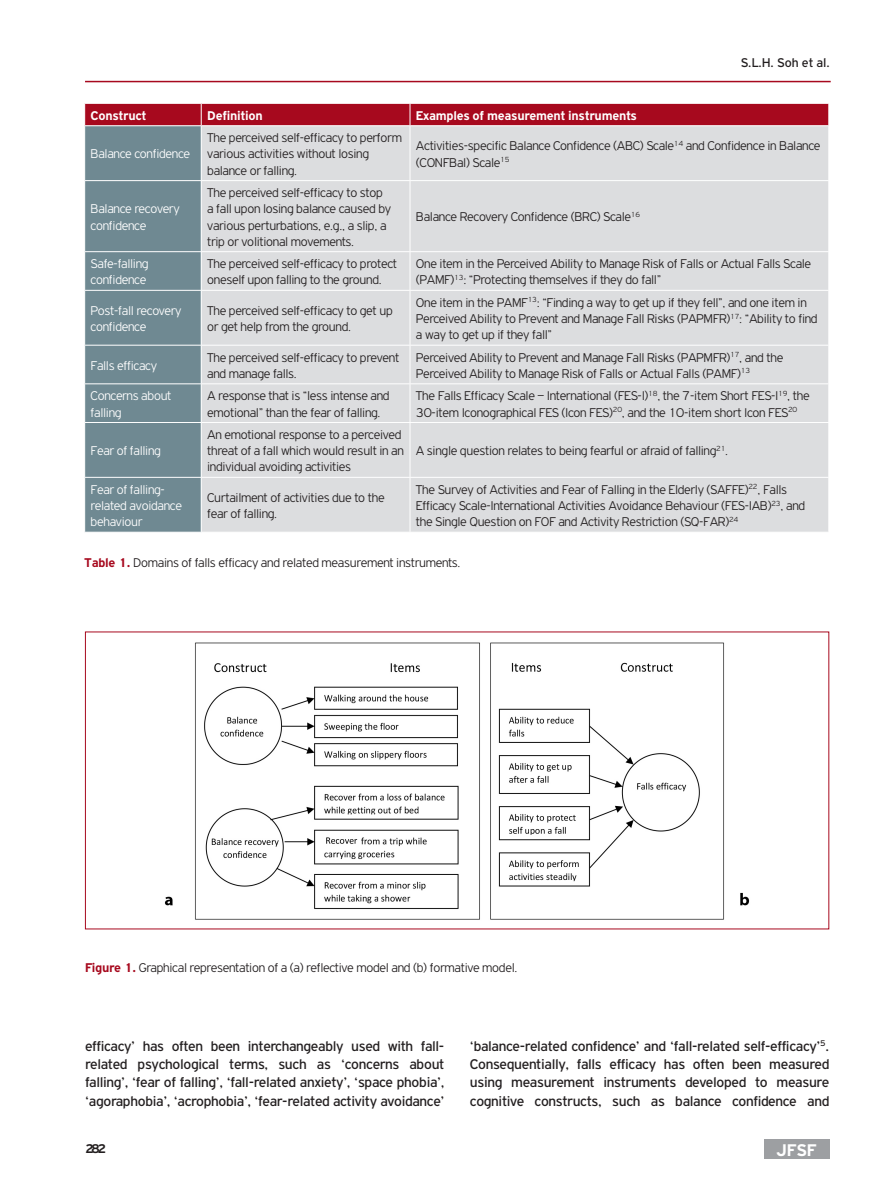
<style>
.page{position:relative;width:893px;height:1191px;background:#fff}
.page>*{position:absolute;margin:0;border:0;box-sizing:border-box;transform-origin:0 0}
.t1{font:700 18px "PF Highway Gothic";color:#fff}
.t2{font:15px/18.5px "PF Highway Gothic";letter-spacing:-.02em;color:#231f20;text-align:justify}
.LEGEND{font:300 13.5px/16.2px "PF Highway Gothic";letter-spacing:-.02em;color:#231f20}
.LEGEND-2{font:300 13.5px/16.2px "PF Highway Gothic";letter-spacing:-.02em;color:#fff}
.LEGEND-3{font:700 13.5px "PF Highway Gothic";letter-spacing:-.02em;color:#fff}
.t3{font:13.5px "PF Highway Gothic";color:#231f20}
.t4{font:700 13.5px "PF Highway Gothic";color:#231f20}
.s1{font-weight:700;color:#a7091e}
</style>
<div class="page">
<div style="left:764px;top:1139px;width:65px;height:19px;background:#9d9fa2"></div>
<hr style="left:85px;top:81px;width:746px;height:1px;background:#a7091e">
<div style="left:85px;top:126px;width:116px;height:406px;background:#6f8992"></div>
<div style="left:202px;top:126px;width:626px;height:406px;background:#dcdddf"></div>
<div style="left:84px;top:103px;width:745px;height:22px;background:#a7091e"></div>
<hr style="left:410px;top:126px;width:1px;height:54px;background:#fff">
<hr style="left:84px;top:180px;width:117px;height:1px;background:#fff">
<hr style="left:201px;top:180px;width:209px;height:1px;background:#fff">
<hr style="left:410px;top:180px;width:419px;height:1px;background:#fff">
<hr style="left:410px;top:181px;width:1px;height:70px;background:#fff">
<hr style="left:84px;top:251px;width:117px;height:1px;background:#fff">
<hr style="left:201px;top:251px;width:209px;height:1px;background:#fff">
<hr style="left:410px;top:251px;width:419px;height:1px;background:#fff">
<hr style="left:410px;top:252px;width:1px;height:38px;background:#fff">
<hr style="left:84px;top:290px;width:117px;height:1px;background:#fff">
<hr style="left:201px;top:290px;width:209px;height:1px;background:#fff">
<hr style="left:410px;top:290px;width:419px;height:1px;background:#fff">
<hr style="left:410px;top:291px;width:1px;height:54px;background:#fff">
<hr style="left:84px;top:345px;width:117px;height:1px;background:#fff">
<hr style="left:201px;top:345px;width:209px;height:1px;background:#fff">
<hr style="left:410px;top:345px;width:419px;height:1px;background:#fff">
<hr style="left:410px;top:345px;width:1px;height:38px;background:#fff">
<hr style="left:84px;top:383px;width:117px;height:1px;background:#fff">
<hr style="left:201px;top:383px;width:209px;height:1px;background:#fff">
<hr style="left:410px;top:383px;width:419px;height:1px;background:#fff">
<hr style="left:410px;top:384px;width:1px;height:38px;background:#fff">
<hr style="left:84px;top:422px;width:117px;height:1px;background:#fff">
<hr style="left:201px;top:422px;width:209px;height:1px;background:#fff">
<hr style="left:410px;top:422px;width:419px;height:1px;background:#fff">
<hr style="left:410px;top:423px;width:1px;height:54px;background:#fff">
<hr style="left:84px;top:477px;width:117px;height:1px;background:#fff">
<hr style="left:201px;top:477px;width:209px;height:1px;background:#fff">
<hr style="left:410px;top:477px;width:419px;height:1px;background:#fff">
<hr style="left:410px;top:478px;width:1px;height:54px;background:#fff">
<img style="left:165px;top:642px;width:584px;height:278px">
<p class="t3" style="left:741px;top:56px;width:91px">S.L.H. Soh et al.</p>
<p class="LEGEND-3" style="left:91px;top:108px;width:57px">Construct</p>
<p class="LEGEND-3" style="left:207px;top:108px;width:57px">Definition</p>
<p class="LEGEND-3" style="left:416px;top:108px;width:222px">Examples of measurement instruments</p>
<p class="LEGEND-2" style="left:91px;top:146px;width:101px">Balance confidence</p>
<p class="LEGEND" style="left:207px;top:130px;width:196px">The perceived self-efficacy to perform various activities without losing balance or falling.</p>
<p class="LEGEND" style="left:416px;top:138px;width:406px">Activities-specific Balance Confidence (ABC) Scale<sup>14</sup> and Confidence in Balance (CONFBal) Scale<sup>15</sup></p>
<p class="LEGEND-2" style="left:91px;top:201px;width:91px">Balance recovery confidence</p>
<p class="LEGEND" style="left:207px;top:184px;width:186px">The perceived self-efficacy to stop a fall upon losing balance caused by various perturbations, e.g., a slip, a trip or volitional movements.</p>
<p class="LEGEND" style="left:416px;top:209px;width:226px">Balance Recovery Confidence (BRC) Scale<sup>16</sup></p>
<p class="LEGEND-2" style="left:91px;top:256px;width:59px">Safe-falling confidence</p>
<p class="LEGEND" style="left:207px;top:256px;width:191px">The perceived self-efficacy to protect oneself upon falling to the ground.</p>
<p class="LEGEND" style="left:416px;top:256px;width:397px">One item in the Perceived Ability to Manage Risk of Falls or Actual Falls Scale (PAMF)<sup>13</sup>: “Protecting themselves if they do fall”</p>
<p class="LEGEND-2" style="left:91px;top:302px;width:93px">Post-fall recovery confidence</p>
<p class="LEGEND" style="left:207px;top:302px;width:187px">The perceived self-efficacy to get up or get help from the ground.</p>
<p class="LEGEND" style="left:416px;top:294px;width:403px">One item in the PAMF<sup>13</sup>: “Finding a way to get up if they fell”, and one item in<br>Perceived Ability to Prevent and Manage Fall Risks (PAPMFR)<sup>17</sup>: “Ability to find a way to get up if they fall”</p>
<p class="LEGEND-2" style="left:91px;top:357px;width:68px">Falls efficacy</p>
<p class="LEGEND" style="left:207px;top:349px;width:194px">The perceived self-efficacy to prevent and manage falls.</p>
<p class="LEGEND" style="left:416px;top:349px;width:369px">Perceived Ability to Prevent and Manage Fall Risks (PAPMFR)<sup>17</sup>, and the<br>Perceived Ability to Manage Risk of Falls or Actual Falls (PAMF)<sup>13</sup></p>
<p class="LEGEND-2" style="left:91px;top:388px;width:82px">Concerns about falling</p>
<p class="LEGEND" style="left:207px;top:388px;width:184px">A response that is “less intense and emotional” than the fear of falling.</p>
<p class="LEGEND" style="left:416px;top:388px;width:395px">The Falls Efficacy Scale – International (FES-I)<sup>18</sup>, the 7-item Short FES-I<sup>19</sup>, the<br>30-item Iconographical FES (Icon FES)<sup>20</sup>, and the 10-item short Icon FES<sup>20</sup></p>
<p class="LEGEND-2" style="left:91px;top:442px;width:72px">Fear of falling</p>
<p class="LEGEND" style="left:207px;top:426px;width:198px">An emotional response to a perceived threat of a fall which would result in an individual avoiding activities</p>
<p class="LEGEND" style="left:416px;top:442px;width:314px">A single question relates to being fearful or afraid of falling<sup>21</sup>.</p>
<p class="LEGEND-2" style="left:91px;top:481px;width:93px">Fear of falling&shy;related avoidance behaviour</p>
<p class="LEGEND" style="left:207px;top:489px;width:179px">Curtailment of activities due to the fear of falling.</p>
<p class="LEGEND" style="left:416px;top:481px;width:391px">The Survey of Activities and Fear of Falling in the Elderly (SAFFE)<sup>22</sup>, Falls<br>Efficacy Scale-International Activities Avoidance Behaviour (FES-IAB)<sup>23</sup>, and the Single Question on FOF and Activity Restriction (SQ-FAR)<sup>24</sup></p>
<p class="LEGEND" style="left:84px;top:554px;width:378px"><span class="s1">Table 1.</span> Domains of falls efficacy and related measurement instruments.</p>
<p class="LEGEND" style="left:85px;top:959px;width:434px"><span class="s1">Figure 1.</span> Graphical representation of a (a) reflective model and (b) formative model.</p>
<p class="t2" style="left:85px;top:1036px;width:361px">efficacy’ has often been interchangeably used with fall&shy;related psychological terms, such as ‘concerns about falling’, ‘fear of falling’, ‘fall-related anxiety’, ‘space phobia’, ‘agoraphobia’, ‘acrophobia’, ‘fear-related activity avoidance’</p>
<p class="t2" style="left:470px;top:1036px;width:361px">‘balance-related confidence’ and ‘fall-related self-efficacy’<sup>5</sup>.<br>Consequentially, falls efficacy has often been measured using measurement instruments developed to measure cognitive constructs, such as balance confidence and</p>
<p class="t4" style="left:85px;top:1140px;width:23px">282</p>
<h1 class="t1" style="left:776px;top:1140px;width:42px">JFSF</h1>
</div>
